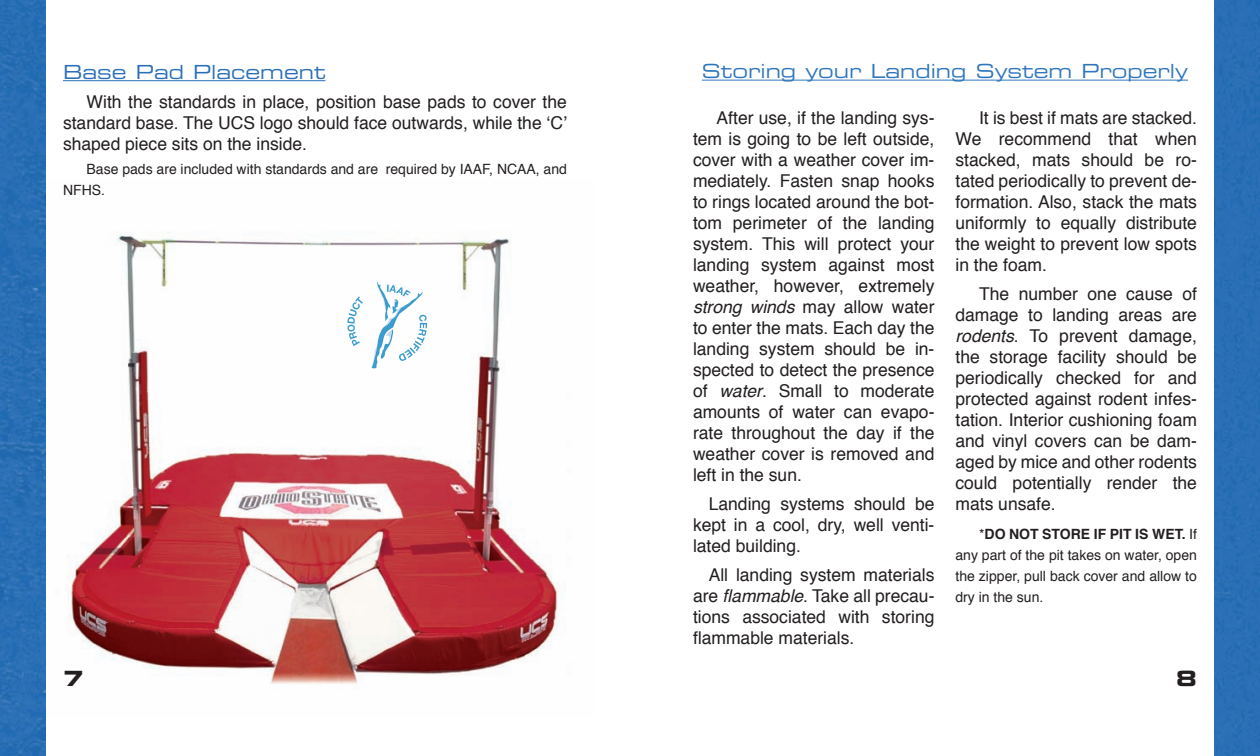
<style>
.page{position:relative;width:1260px;height:756px;background:#fff}
.page>*{position:absolute;margin:0;border:0;box-sizing:border-box;transform-origin:0 0}
.t1{font:21px "Eurostile Bold Extended Two";color:#231f20}
.t2{font:19.43px "Eurostile Extended Two";color:#3076bc}
.t3{font:19.43px "Eurostile Extended Two";color:#2b6fb8}
.t4{font:17.68px/21px "Helvetica";color:#231f20;text-align:justify}
.t5{font:14.17px/21px "Helvetica";color:#231f20}
.s1{font-style:italic}
.s2{font-weight:700}
</style>
<div class="page">
<img style="left:1214px;top:0;width:46px;height:756px">
<img style="left:67px;top:232px;width:492px;height:452px">
<hr style="left:63px;top:80px;width:262px;height:1px;background:#2b6fb8">
<hr style="left:702px;top:80px;width:486px;height:1px;background:#3076bc">
<div style="left:325px;top:260px;width:119px;height:125px;background:#fff"></div>
<svg style="left:347px;top:296px;width:16px;height:50px"></svg>
<svg style="left:372px;top:282px;width:55px;height:86px"></svg>
<img style="left:0;top:0;width:46px;height:756px">
<p class="t3" style="left:63px;top:59px;width:264px">Base Pad Placement</p>
<p class="t4" style="left:63px;top:91px;width:505px;text-indent:24px">With the standards in place, position base pads to cover the standard base. The UCS logo should face outwards, while the ‘C’ shaped piece sits on the inside.</p>
<p class="t5" style="left:63px;top:159px;width:505px;text-indent:24px">Base pads are included with standards and are required by IAAF, NCAA, and<br>NFHS.</p>
<p class="t1" style="left:63px;top:663px;width:22px">7</p>
<p class="t2" style="left:702px;top:58px;width:487px">Storing your Landing System Properly</p>
<p class="t4" style="left:693px;top:108px;width:243px;text-indent:24px">After use, if the landing sys&shy;tem is going to be left outside, cover with a weather cover im&shy;mediately. Fasten snap hooks to rings located around the bot&shy;tom perimeter of the landing system. This will protect your landing system against most weather, however, extremely <span class="s1">strong winds</span> may allow water to enter the mats. Each day the landing system should be in&shy;spected to detect the presence of <span class="s1">water</span>. Small to moderate amounts of water can evapo&shy;rate throughout the day if the weather cover is removed and left in the sun.</p>
<p class="t4" style="left:693px;top:494px;width:243px;text-indent:16px">Landing systems should be kept in a cool, dry, well venti&shy;lated building.</p>
<p class="t4" style="left:693px;top:565px;width:243px;text-indent:16px">All landing system materials are <span class="s1">flammable</span>. Take all precau&shy;tions associated with storing flammable materials.</p>
<p class="t4" style="left:956px;top:108px;width:243px;text-indent:24px">It is best if mats are stacked.<br>We recommend that when stacked, mats should be ro&shy;tated periodically to prevent de&shy;formation. Also, stack the mats uniformly to equally distribute the weight to prevent low spots in the foam.</p>
<p class="t4" style="left:956px;top:284px;width:243px;text-indent:24px">The number one cause of damage to landing areas are <span class="s1">rodents</span>. To prevent damage, the storage facility should be periodically checked for and protected against rodent infes&shy;tation. Interior cushioning foam and vinyl covers can be dam&shy;aged by mice and other rodents could potentially render the mats unsafe.</p>
<p class="t5" style="left:956px;top:524px;width:243px;text-align:justify;text-indent:24px">*<span class="s2">DO NOT STORE IF PIT IS WET.</span> If any part of the pit takes on water, open the zipper, pull back cover and allow to dry in the sun.</p>
<p class="t1" style="left:1176px;top:663px;width:22px">8</p>
</div>
